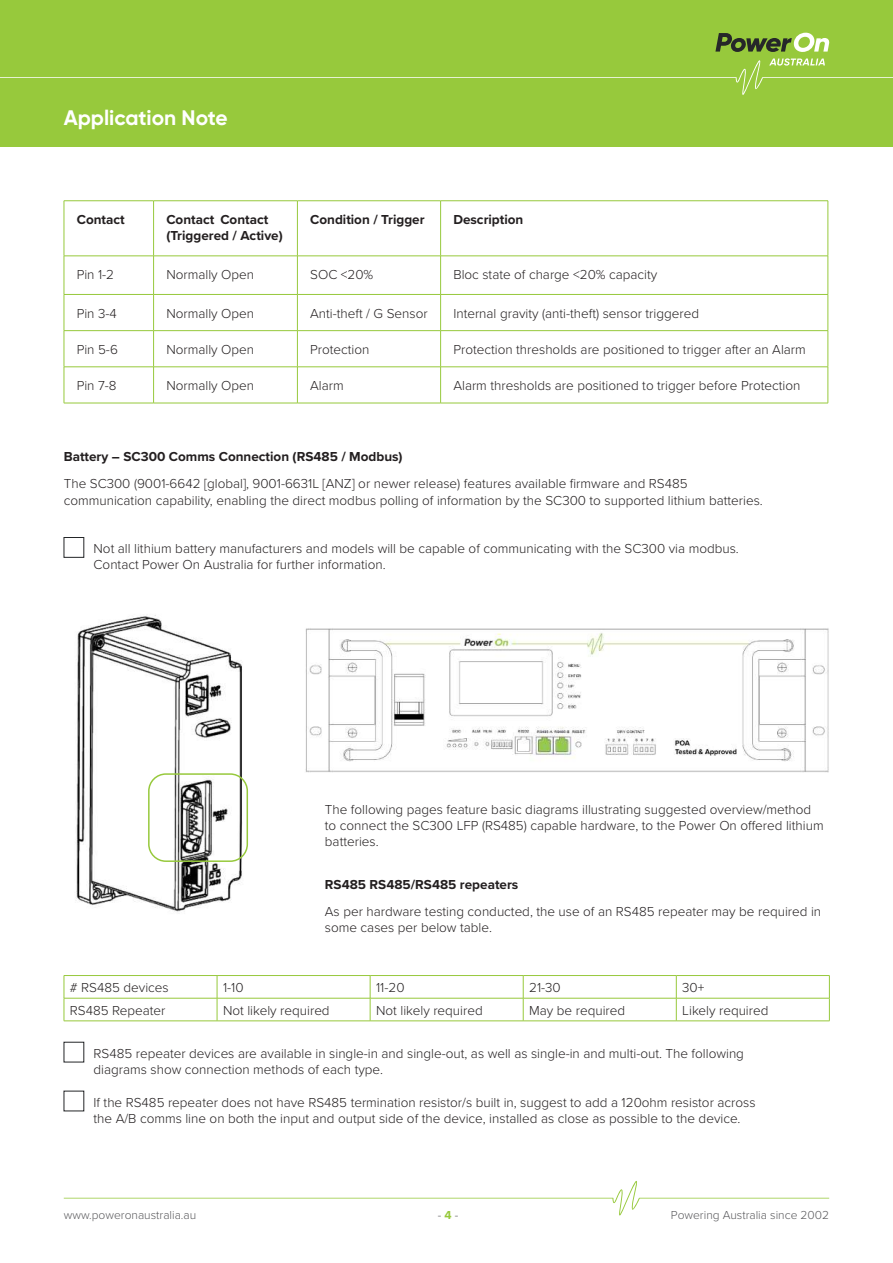
<style>
.page{position:relative;width:893px;height:1263px;background:#fff}
.page>*{position:absolute;margin:0;border:0;box-sizing:border-box;transform-origin:0 0}
.t1{font:700 21px "Gilroy";color:#fff}
.t2{font:300 13.5px/16.2px "Proxima Nova";color:#231f20}
.t3{font:700 13.5px/16.2px "Proxima Nova";color:#231f20}
.t4{font:300 12px "Proxima Nova";color:#59595c}
.s1{font-weight:700;color:#97c93c}
</style>
<div class="page">
<div style="left:0;top:0;width:893px;height:147px;background:#97c93c"></div>
<svg style="left:715px;top:33px;width:115px;height:19px"></svg>
<svg style="left:0;top:58px;width:893px;height:37px"></svg>
<svg style="left:64px;top:1181px;width:765px;height:34px"></svg>
<hr style="left:64px;top:200px;width:90px;height:1px;background:#97c93c">
<hr style="left:64px;top:201px;width:1px;height:55px;background:#97c93c">
<hr style="left:154px;top:200px;width:143px;height:1px;background:#97c93c">
<hr style="left:153px;top:201px;width:1px;height:55px;background:#97c93c">
<hr style="left:297px;top:200px;width:144px;height:1px;background:#97c93c">
<hr style="left:297px;top:201px;width:1px;height:55px;background:#97c93c">
<hr style="left:441px;top:200px;width:387px;height:1px;background:#97c93c">
<hr style="left:440px;top:201px;width:1px;height:55px;background:#97c93c">
<hr style="left:828px;top:201px;width:1px;height:55px;background:#97c93c">
<hr style="left:64px;top:256px;width:90px;height:1px;background:#97c93c">
<hr style="left:64px;top:256px;width:1px;height:38px;background:#97c93c">
<hr style="left:154px;top:256px;width:143px;height:1px;background:#97c93c">
<hr style="left:153px;top:256px;width:1px;height:38px;background:#97c93c">
<hr style="left:297px;top:256px;width:144px;height:1px;background:#97c93c">
<hr style="left:297px;top:256px;width:1px;height:38px;background:#97c93c">
<hr style="left:441px;top:256px;width:387px;height:1px;background:#97c93c">
<hr style="left:440px;top:256px;width:1px;height:38px;background:#97c93c">
<hr style="left:828px;top:256px;width:1px;height:38px;background:#97c93c">
<hr style="left:64px;top:294px;width:90px;height:1px;background:#97c93c">
<hr style="left:64px;top:295px;width:1px;height:35px;background:#97c93c">
<hr style="left:154px;top:294px;width:143px;height:1px;background:#97c93c">
<hr style="left:153px;top:295px;width:1px;height:35px;background:#97c93c">
<hr style="left:297px;top:294px;width:144px;height:1px;background:#97c93c">
<hr style="left:297px;top:295px;width:1px;height:35px;background:#97c93c">
<hr style="left:441px;top:294px;width:387px;height:1px;background:#97c93c">
<hr style="left:440px;top:295px;width:1px;height:35px;background:#97c93c">
<hr style="left:828px;top:295px;width:1px;height:35px;background:#97c93c">
<hr style="left:64px;top:330px;width:90px;height:1px;background:#97c93c">
<hr style="left:64px;top:331px;width:1px;height:36px;background:#97c93c">
<hr style="left:154px;top:330px;width:143px;height:1px;background:#97c93c">
<hr style="left:153px;top:331px;width:1px;height:36px;background:#97c93c">
<hr style="left:297px;top:330px;width:144px;height:1px;background:#97c93c">
<hr style="left:297px;top:331px;width:1px;height:36px;background:#97c93c">
<hr style="left:441px;top:330px;width:387px;height:1px;background:#97c93c">
<hr style="left:440px;top:331px;width:1px;height:36px;background:#97c93c">
<hr style="left:828px;top:331px;width:1px;height:36px;background:#97c93c">
<hr style="left:64px;top:367px;width:90px;height:1px;background:#97c93c">
<hr style="left:64px;top:367px;width:1px;height:36px;background:#97c93c">
<hr style="left:154px;top:367px;width:143px;height:1px;background:#97c93c">
<hr style="left:153px;top:367px;width:1px;height:36px;background:#97c93c">
<hr style="left:297px;top:367px;width:144px;height:1px;background:#97c93c">
<hr style="left:297px;top:367px;width:1px;height:36px;background:#97c93c">
<hr style="left:441px;top:367px;width:387px;height:1px;background:#97c93c">
<hr style="left:440px;top:367px;width:1px;height:36px;background:#97c93c">
<hr style="left:828px;top:367px;width:1px;height:36px;background:#97c93c">
<hr style="left:64px;top:403px;width:90px;height:1px;background:#97c93c">
<hr style="left:154px;top:403px;width:143px;height:1px;background:#97c93c">
<hr style="left:297px;top:403px;width:144px;height:1px;background:#97c93c">
<hr style="left:441px;top:403px;width:387px;height:1px;background:#97c93c">
<img style="left:75px;top:615px;width:174px;height:297px">
<img style="left:305px;top:628px;width:524px;height:145px">
<div style="left:148px;top:773px;width:100px;height:89px;border:2px solid #97c93c;border-radius:17px"></div>
<hr style="left:64px;top:975px;width:153px;height:1px;background:#97c93c">
<hr style="left:217px;top:975px;width:153px;height:1px;background:#97c93c">
<hr style="left:370px;top:975px;width:153px;height:1px;background:#97c93c">
<hr style="left:523px;top:975px;width:153px;height:1px;background:#97c93c">
<hr style="left:676px;top:975px;width:154px;height:1px;background:#97c93c">
<hr style="left:64px;top:998px;width:153px;height:1px;background:#97c93c">
<svg style="left:64px;top:976px;width:1px;height:44px"></svg>
<hr style="left:217px;top:998px;width:153px;height:1px;background:#97c93c">
<svg style="left:217px;top:976px;width:1px;height:44px"></svg>
<hr style="left:370px;top:998px;width:153px;height:1px;background:#97c93c">
<svg style="left:370px;top:976px;width:1px;height:44px"></svg>
<hr style="left:523px;top:998px;width:153px;height:1px;background:#97c93c">
<svg style="left:523px;top:976px;width:1px;height:44px"></svg>
<hr style="left:676px;top:998px;width:154px;height:1px;background:#97c93c">
<svg style="left:676px;top:976px;width:1px;height:44px"></svg>
<svg style="left:829px;top:976px;width:1px;height:44px"></svg>
<hr style="left:64px;top:1020px;width:153px;height:1px;background:#97c93c">
<hr style="left:217px;top:1020px;width:153px;height:1px;background:#97c93c">
<hr style="left:370px;top:1020px;width:153px;height:1px;background:#97c93c">
<hr style="left:523px;top:1020px;width:153px;height:1px;background:#97c93c">
<hr style="left:676px;top:1020px;width:154px;height:1px;background:#97c93c">
<h1 class="t1" style="left:64px;top:105px;width:165px">Application Note</h1>
<p class="t3" style="left:77px;top:211px;width:50px">Contact</p>
<p class="t3" style="left:166px;top:211px;width:118px">Contact Contact (Triggered / Active)</p>
<p class="t3" style="left:310px;top:211px;width:116px">Condition / Trigger</p>
<p class="t3" style="left:453px;top:211px;width:72px">Description</p>
<p class="t2" style="left:77px;top:266px;width:39px">Pin 1-2</p>
<p class="t2" style="left:166px;top:266px;width:89px">Normally Open</p>
<p class="t2" style="left:310px;top:266px;width:65px">SOC &lt;20%</p>
<p class="t2" style="left:453px;top:266px;width:205px">Bloc state of charge &lt;20% capacity</p>
<p class="t2" style="left:77px;top:305px;width:42px">Pin 3-4</p>
<p class="t2" style="left:166px;top:305px;width:89px">Normally Open</p>
<p class="t2" style="left:310px;top:305px;width:119px">Anti-theft / G Sensor</p>
<p class="t2" style="left:453px;top:305px;width:247px">Internal gravity (anti-theft) sensor triggered</p>
<p class="t2" style="left:77px;top:341px;width:43px">Pin 5-6</p>
<p class="t2" style="left:166px;top:341px;width:89px">Normally Open</p>
<p class="t2" style="left:310px;top:341px;width:61px">Protection</p>
<p class="t2" style="left:453px;top:341px;width:354px">Protection thresholds are positioned to trigger after an Alarm</p>
<p class="t2" style="left:77px;top:377px;width:41px">Pin 7-8</p>
<p class="t2" style="left:166px;top:377px;width:89px">Normally Open</p>
<p class="t2" style="left:310px;top:377px;width:35px">Alarm</p>
<p class="t2" style="left:453px;top:377px;width:348px">Alarm thresholds are positioned to trigger before Protection</p>
<p class="t3" style="left:64px;top:448px;width:340px">Battery – SC300 Comms Connection (RS485 / Modbus)</p>
<p class="t2" style="left:64px;top:475px;width:701px">The SC300 (9001-6642 [global], 9001-6631L [ANZ] or newer release) features available firmware and RS485 communication capability, enabling the direct modbus polling of information by the SC300 to supported lithium batteries.</p>
<p class="t2" style="left:94px;top:540px;width:647px">Not all lithium battery manufacturers and models will be capable of communicating with the SC300 via modbus.<br>Contact Power On Australia for further information.</p>
<p class="t2" style="left:325px;top:800px;width:500px">The following pages feature basic diagrams illustrating suggested overview/method to connect the SC300 LFP (RS485) capable hardware, to the Power On offered lithium batteries.</p>
<p class="t3" style="left:325px;top:876px;width:195px">RS485 RS485/RS485 repeaters</p>
<p class="t2" style="left:325px;top:903px;width:498px">As per hardware testing conducted, the use of an RS485 repeater may be required in some cases per below table.</p>
<p class="t2" style="left:70px;top:979px;width:100px"># RS485 devices</p>
<p class="t2" style="left:223px;top:979px;width:22px">1-10</p>
<p class="t2" style="left:376px;top:979px;width:30px">11-20</p>
<p class="t2" style="left:529px;top:979px;width:33px">21-30</p>
<p class="t2" style="left:682px;top:979px;width:24px">30+</p>
<p class="t2" style="left:70px;top:1001px;width:97px">RS485 Repeater</p>
<p class="t2" style="left:223px;top:1001px;width:108px">Not likely required</p>
<p class="t2" style="left:376px;top:1001px;width:108px">Not likely required</p>
<p class="t2" style="left:529px;top:1001px;width:97px">May be required</p>
<p class="t2" style="left:682px;top:1001px;width:88px">Likely required</p>
<p class="t2" style="left:94px;top:1045px;width:652px">RS485 repeater devices are available in single-in and single-out, as well as single-in and multi-out. The following diagrams show connection methods of each type.</p>
<p class="t2" style="left:94px;top:1093px;width:663px">If the RS485 repeater does not have RS485 termination resistor/s built in, suggest to add a 120ohm resistor across the A/B comms line on both the input and output side of the device, installed as close as possible to the device.</p>
<p class="t4" style="left:64px;top:1206px;width:134px">www.poweronaustralia.au</p>
<p class="t4" style="left:438px;top:1206px;width:22px">- <span class="s1">4</span> -</p>
<p class="t4" style="left:671px;top:1206px;width:160px">Powering Australia since 2002</p>
</div>
